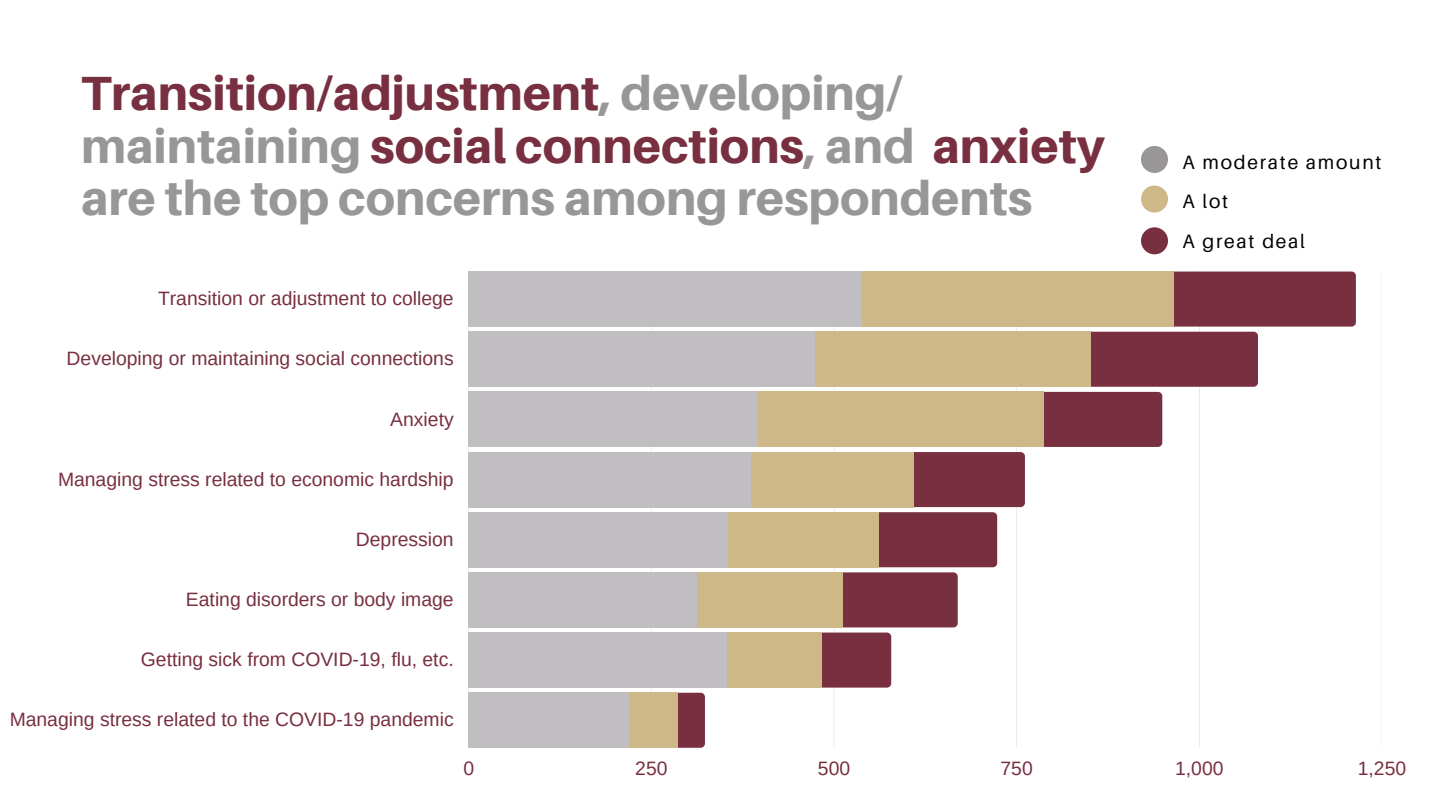
<style>
.page{position:relative;width:1440px;height:810px;background:#fff}
.page>*{position:absolute;margin:0;border:0;box-sizing:border-box;transform-origin:0 0}
.t1{font:800 48px/52.5px "Aileron";color:#989697}
.t2{font:19.3px "Arimo";color:#782f40}
.t3{font:19.3px/39.6px "Aileron";letter-spacing:.09em;color:#000}
.s1{color:#782f40}
</style>
<div class="page">
<svg style="left:469px;top:272px;width:913px;height:476px"></svg>
<div style="left:1174px;top:272px;width:182px;height:55px;background:#782f40"></div>
<svg style="left:469px;top:332px;width:789px;height:295px"></svg>
<svg style="left:469px;top:633px;width:422px;height:115px"></svg>
<div style="left:469px;top:272px;width:705px;height:55px;background:#ceb888"></div>
<div style="left:469px;top:332px;width:622px;height:55px;background:#ceb888"></div>
<div style="left:469px;top:392px;width:575px;height:55px;background:#ceb888"></div>
<div style="left:469px;top:452px;width:445px;height:55px;background:#ceb888"></div>
<div style="left:469px;top:512px;width:410px;height:55px;background:#ceb888"></div>
<div style="left:469px;top:572px;width:374px;height:55px;background:#ceb888"></div>
<div style="left:469px;top:633px;width:352px;height:55px;background:#ceb888"></div>
<div style="left:469px;top:693px;width:208px;height:55px;background:#ceb888"></div>
<div style="left:469px;top:272px;width:393px;height:55px;background:#c0bec0"></div>
<div style="left:469px;top:332px;width:345px;height:55px;background:#c0bec0"></div>
<div style="left:469px;top:392px;width:288px;height:55px;background:#c0bec0"></div>
<div style="left:469px;top:452px;width:281px;height:55px;background:#c0bec0"></div>
<div style="left:469px;top:512px;width:258px;height:55px;background:#c0bec0"></div>
<div style="left:469px;top:572px;width:228px;height:55px;background:#c0bec0"></div>
<div style="left:469px;top:633px;width:258px;height:55px;background:#c0bec0"></div>
<div style="left:469px;top:693px;width:161px;height:55px;background:#c0bec0"></div>
<div style="left:1141px;top:186px;width:27px;height:27px;background:#ceb888;border-radius:50%"></div>
<div style="left:1141px;top:227px;width:27px;height:27px;background:#782f40;border-radius:50%"></div>
<div style="left:1141px;top:146px;width:27px;height:27px;background:#989697;border-radius:50%"></div>
<h1 class="t1" style="left:81px;top:66px;width:1025px"><span class="s1">Transition/adjustment</span>, developing/ maintaining <span class="s1">social connections</span>, and <span class="s1">anxiety </span>are the top concerns among respondents</h1>
<p class="t2" style="left:158px;top:288px;width:297px">Transition or adjustment to college</p>
<p class="t2" style="left:67px;top:348px;width:389px">Developing or maintaining social connections</p>
<p class="t2" style="left:390px;top:408px;width:65px">Anxiety</p>
<p class="t2" style="left:58px;top:468px;width:397px">Managing stress related to economic hardship</p>
<p class="t2" style="left:356px;top:528px;width:99px">Depression</p>
<p class="t2" style="left:186px;top:589px;width:269px">Eating disorders or body image</p>
<p class="t2" style="left:141px;top:649px;width:314px">Getting sick from COVID-19, flu, etc.</p>
<p class="t2" style="left:10px;top:709px;width:446px">Managing stress related to the COVID-19 pandemic</p>
<p class="t3" style="left:1183px;top:142px;width:201px">A moderate amount</p>
<p class="t3" style="left:1183px;top:181px;width:124px">A lot<br>A great deal</p>
<p class="t2" style="left:463px;top:758px;width:12px">0</p>
<p class="t2" style="left:635px;top:758px;width:34px">250</p>
<p class="t2" style="left:818px;top:758px;width:34px">500</p>
<p class="t2" style="left:1001px;top:758px;width:34px">750</p>
<p class="t2" style="left:1175px;top:758px;width:50px">1,000</p>
<p class="t2" style="left:1358px;top:758px;width:50px">1,250</p>
</div>
